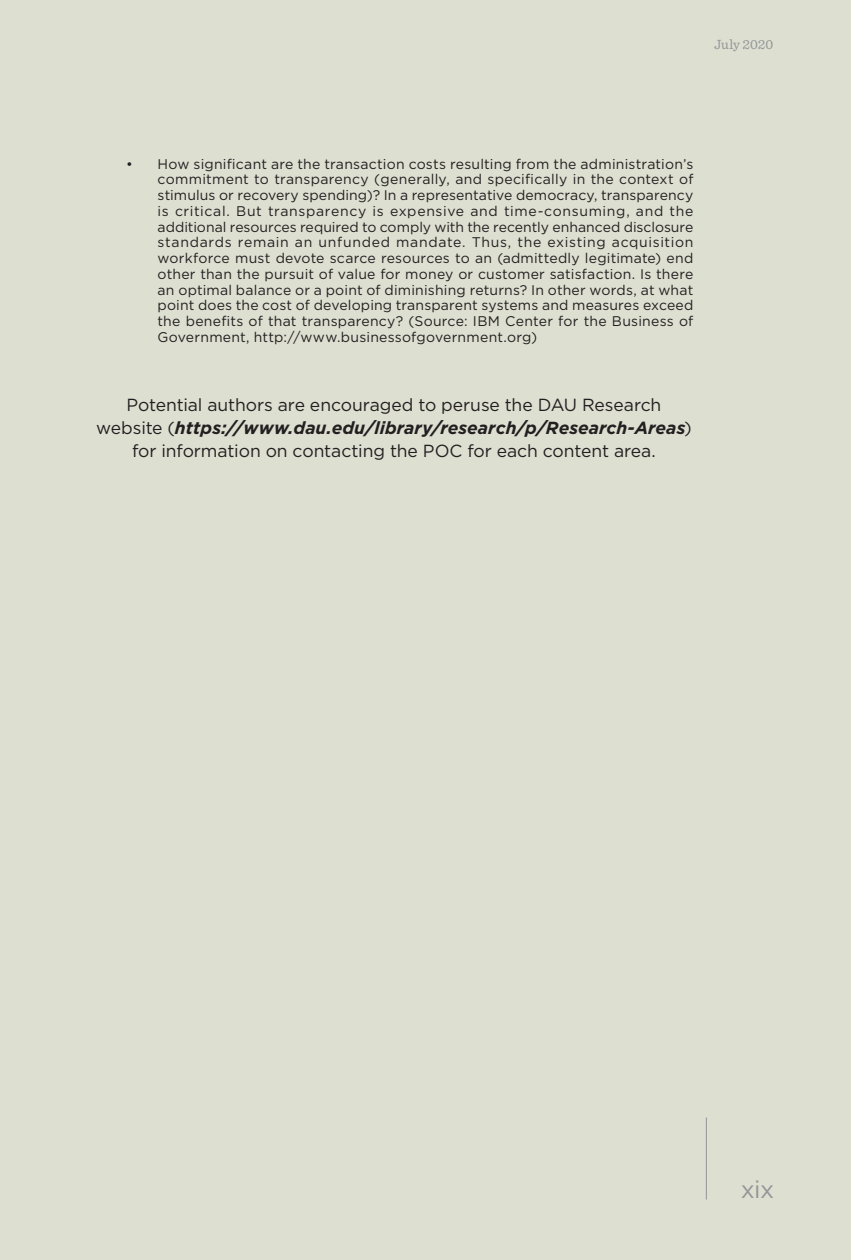
<style>
.page{position:relative;width:851px;height:1260px;background:#fff}
.page>*{position:absolute;margin:0;border:0;box-sizing:border-box;transform-origin:0 0}
.t1{font:24.5px "Gotham";color:#939598}
.t2{font:17.5px/22.8px "Gotham";letter-spacing:-.005em;color:#231f20;text-align:center}
.t3{font:14px/15.8px "Gotham";letter-spacing:.015em;color:#231f20;text-align:justify}
.t4{font:14px "Sentinel";letter-spacing:.005em;color:#939598}
.s1{font-weight:700;font-style:italic}
</style>
<div class="page">
<div style="left:0;top:0;width:850px;height:1260px;background:#dddfd1"></div>
<hr style="left:706px;top:1118px;width:1px;height:82px;background:#939598">
<p class="t4" style="left:714px;top:34px;width:61px">July 2020</p>
<p class="t3" style="left:158px;top:156px;width:537px;text-indent:-32px">• How significant are the transaction costs resulting from the administration’s commitment to transparency (generally, and specifically in the context of stimulus or recovery spending)? In a representative democracy, transparency is critical. But transparency is expensive and time-consuming, and the additional resources required to comply with the recently enhanced disclosure standards remain an unfunded mandate. Thus, the existing acquisition workforce must devote scarce resources to an (admittedly legitimate) end other than the pursuit of value for money or customer satisfaction. Is there an optimal balance or a point of diminishing returns? In other words, at what point does the cost of developing transparent systems and measures exceed the benefits of that transparency? (Source: IBM Center for the Business of Government, http://www.businessofgovernment.org)</p>
<p class="t2" style="left:96px;top:393px;width:597px">Potential authors are encouraged to peruse the DAU Research website (<span class="s1">https://www.dau.edu/library/research/p/Research-Areas</span>) for information on contacting the POC for each content area.</p>
<h1 class="t1" style="left:740px;top:1173px;width:35px">xix</h1>
</div>
